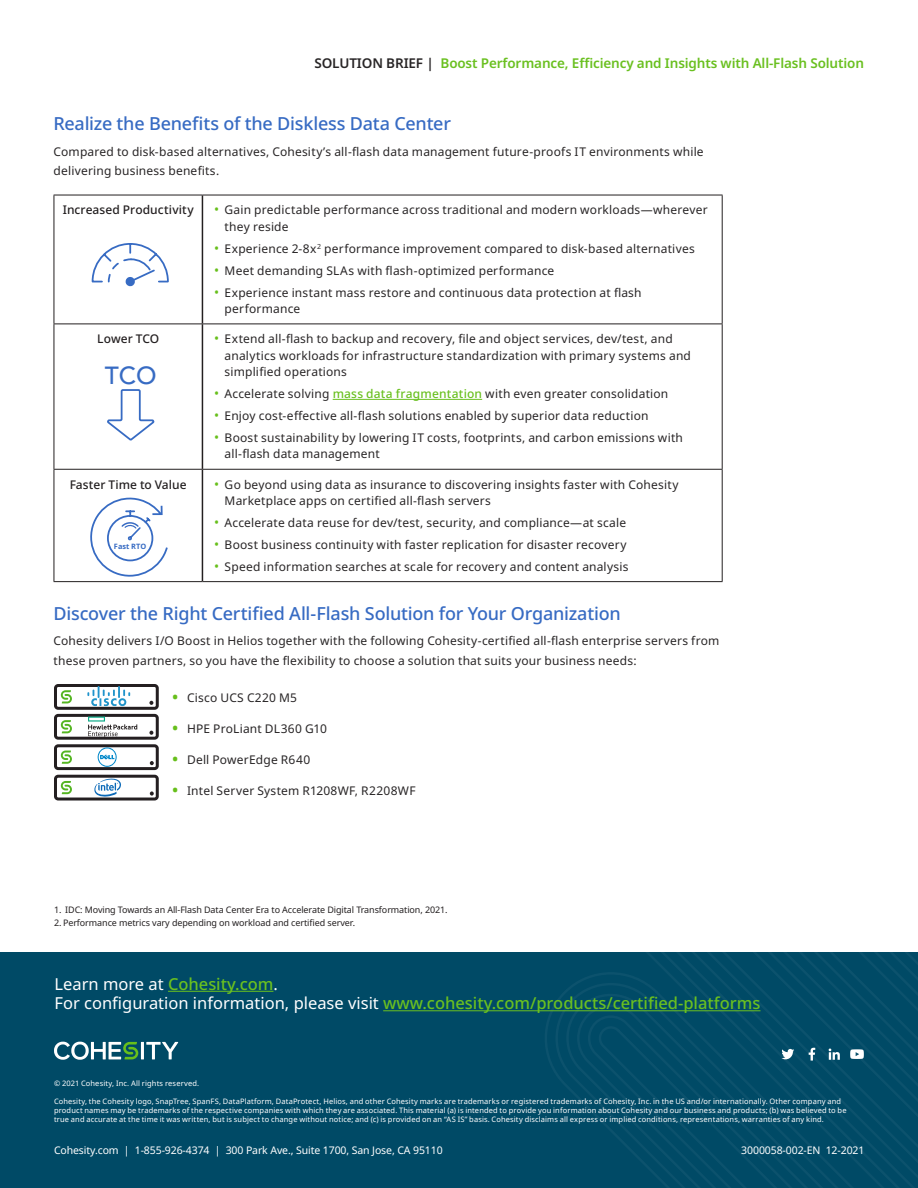
<style>
.page{position:relative;width:918px;height:1188px;background:#fff}
.page>*{position:absolute;margin:0;border:0;box-sizing:border-box;transform-origin:0 0}
.t1{font:500 24.6px "Avenir";color:#376bc3}
.Subtitle_1{font:500 18px "Noto Sans";letter-spacing:-.01em;color:#376bc3}
.t2{font:500 16.5px/19.5px "Noto Sans";color:#6ac020}
.t3{font:600 13.5px "Noto Sans";letter-spacing:-.01em;color:#6ac020}
.Body{font:12px/16.5px "Noto Sans";letter-spacing:.015em;color:#282526}
.Table_left_column{font:500 12px "Noto Sans";letter-spacing:.005em;color:#231f20}
.t4{font:10.5px "Noto Sans";letter-spacing:-.01em;color:#fff}
.t5{font:9px "Noto Sans";letter-spacing:-.01em;color:#231f20}
.t6{font:7.5px/9px "Noto Sans";letter-spacing:.015em;color:#fff}
.t7{font:700 7.35px "Noto Sans";color:#376bc3}
.s1{color:#282526}
.s2{font-size:13.5px;color:#67bf1b}
.s3{font-weight:500;color:#6ac020}
.s4{font-weight:600;font-size:16.5px;color:#67bf1b}
.s5{font-weight:400;color:#fff}
</style>
<div class="page">
<div style="left:0;top:952px;width:918px;height:236px;background:#004a66"></div>
<svg style="left:537px;top:973px;width:86px;height:170px"></svg>
<svg style="left:623px;top:952px;width:295px;height:236px"></svg>
<hr style="left:141px;top:1042px;width:3px;height:17px;background:#fff">
<svg style="left:146px;top:1042px;width:32px;height:17px"></svg>
<svg style="left:54px;top:1042px;width:84px;height:18px"></svg>
<hr style="left:168px;top:991px;width:105px;height:1px;background:#6ac020">
<hr style="left:383px;top:1010px;width:378px;height:1px;background:#6ac020">
<svg style="left:751px;top:952px;width:167px;height:218px"></svg>
<hr style="left:202px;top:195px;width:1px;height:129px;background:#231f20">
<hr style="left:202px;top:324px;width:1px;height:145px;background:#231f20">
<hr style="left:202px;top:470px;width:1px;height:111px;background:#231f20">
<hr style="left:54px;top:195px;width:148px;height:1px;background:#231f20">
<hr style="left:54px;top:195px;width:1px;height:129px;background:#231f20">
<hr style="left:202px;top:195px;width:521px;height:1px;background:#231f20">
<hr style="left:722px;top:195px;width:1px;height:129px;background:#231f20">
<hr style="left:54px;top:324px;width:148px;height:1px;background:#231f20">
<hr style="left:54px;top:324px;width:1px;height:145px;background:#231f20">
<hr style="left:202px;top:324px;width:521px;height:1px;background:#231f20">
<hr style="left:722px;top:324px;width:1px;height:145px;background:#231f20">
<hr style="left:54px;top:469px;width:148px;height:1px;background:#231f20">
<hr style="left:54px;top:470px;width:1px;height:111px;background:#231f20">
<hr style="left:202px;top:469px;width:521px;height:1px;background:#231f20">
<hr style="left:722px;top:470px;width:1px;height:111px;background:#231f20">
<hr style="left:54px;top:581px;width:148px;height:1px;background:#231f20">
<hr style="left:202px;top:581px;width:521px;height:1px;background:#231f20">
<hr style="left:333px;top:399px;width:149px;height:1px;background:#6ac020">
<svg style="left:107px;top:389px;width:48px;height:51px"></svg>
<svg style="left:85px;top:497px;width:84px;height:85px"></svg>
<svg style="left:91px;top:243px;width:78px;height:44px"></svg>
<div style="left:54px;top:684px;width:105px;height:26px;border:3px solid #241f21;border-radius:3px"></div>
<svg style="left:87px;top:686px;width:43px;height:20px"></svg>
<svg style="left:61px;top:690px;width:11px;height:13px"></svg>
<svg style="left:149px;top:701px;width:4px;height:4px"></svg>
<div style="left:54px;top:714px;width:105px;height:26px;border:3px solid #241f21;border-radius:3px"></div>
<svg style="left:88px;top:717px;width:49px;height:20px"></svg>
<svg style="left:61px;top:720px;width:11px;height:13px"></svg>
<svg style="left:149px;top:731px;width:4px;height:4px"></svg>
<div style="left:54px;top:775px;width:105px;height:26px;border:3px solid #241f21;border-radius:3px"></div>
<svg style="left:61px;top:781px;width:11px;height:13px"></svg>
<svg style="left:150px;top:791px;width:4px;height:5px"></svg>
<svg style="left:94px;top:777px;width:28px;height:20px"></svg>
<div style="left:54px;top:744px;width:105px;height:26px;border:3px solid #241f21;border-radius:3px"></div>
<svg style="left:61px;top:751px;width:11px;height:13px"></svg>
<svg style="left:150px;top:761px;width:4px;height:4px"></svg>
<svg style="left:98px;top:747px;width:19px;height:20px"></svg>
<p class="t3" style="left:314px;top:54px;width:551px"><span class="s1">SOLUTION BRIEF |</span> Boost Performance, Efficiency and Insights with All-Flash Solution</p>
<p class="Subtitle_1" style="left:54px;top:111px;width:399px">Realize the Benefits of the Diskless Data Center</p>
<p class="Body" style="left:54px;top:142px;width:652px;line-height:19.5px">Compared to disk-based alternatives, Cohesity’s all-flash data management future-proofs IT environments while delivering business benefits.</p>
<p class="Table_left_column" style="left:63px;top:202px;width:132px">Increased Productivity</p>
<p class="Body" style="left:225px;top:202px;width:485px;text-indent:-10px"><span class="s2">•</span> Gain predictable performance across traditional and modern workloads—wherever they reside</p>
<p class="Body" style="left:214px;top:240px;width:482px"><span class="s2">•</span> Experience 2-8x<sup>2</sup> performance improvement compared to disk-based alternatives</p>
<p class="Body" style="left:214px;top:262px;width:342px"><span class="s2">•</span> Meet demanding SLAs with flash-optimized performance</p>
<p class="Body" style="left:225px;top:284px;width:418px;text-indent:-10px"><span class="s2">•</span> Experience instant mass restore and continuous data protection at flash performance</p>
<p class="Table_left_column" style="left:97px;top:330px;width:64px">Lower TCO</p>
<p class="Body" style="left:225px;top:331px;width:468px;text-indent:-10px"><span class="s2">•</span> Extend all-flash to backup and recovery, file and object services, dev/test, and analytics workloads for infrastructure standardization with primary systems and simplified operations</p>
<p class="Body" style="left:214px;top:386px;width:456px"><span class="s2">•</span> Accelerate solving <span class="s3">mass data fragmentation</span> with even greater consolidation</p>
<p class="Body" style="left:214px;top:408px;width:436px"><span class="s2">•</span> Enjoy cost-effective all-flash solutions enabled by superior data reduction</p>
<p class="Body" style="left:225px;top:430px;width:460px;text-indent:-10px"><span class="s2">•</span> Boost sustainability by lowering IT costs, footprints, and carbon emissions with all-flash data management</p>
<p class="Table_left_column" style="left:70px;top:476px;width:119px">Faster Time to Value</p>
<p class="Body" style="left:225px;top:476px;width:455px;text-indent:-10px"><span class="s2">•</span> Go beyond using data as insurance to discovering insights faster with Cohesity<br>Marketplace apps on certified all-flash servers</p>
<p class="Body" style="left:214px;top:515px;width:413px"><span class="s2">•</span> Accelerate data reuse for dev/test, security, and compliance—at scale</p>
<p class="Body" style="left:214px;top:537px;width:414px"><span class="s2">•</span> Boost business continuity with faster replication for disaster recovery</p>
<p class="Body" style="left:214px;top:559px;width:416px"><span class="s2">•</span> Speed information searches at scale for recovery and content analysis</p>
<p class="Subtitle_1" style="left:54px;top:601px;width:569px">Discover the Right Certified All-Flash Solution for Your Organization</p>
<p class="Body" style="left:54px;top:632px;width:667px;line-height:19.5px">Cohesity delivers I/O Boost in Helios together with the following Cohesity-certified all-flash enterprise servers from these proven partners, so you have the flexibility to choose a solution that suits your business needs:</p>
<p class="Body" style="left:172px;top:690px;width:127px"><span class="s4">•</span> Cisco UCS C220 M5</p>
<p class="Body" style="left:172px;top:720px;width:156px"><span class="s4">•</span> HPE ProLiant DL360 G10</p>
<p class="Body" style="left:172px;top:751px;width:140px"><span class="s4">•</span> Dell PowerEdge R640</p>
<p class="Body" style="left:172px;top:782px;width:245px"><span class="s4">•</span> Intel Server System R1208WF, R2208WF</p>
<h1 class="t1" style="left:105px;top:361px;width:53px">TCO</h1>
<p class="t7" style="left:114px;top:541px;width:34px">Fast RTO</p>
<p class="t5" style="left:54px;top:903px;width:395px">1. IDC: Moving Towards an All-Flash Data Center Era to Accelerate Digital Transformation, 2021.</p>
<p class="t5" style="left:54px;top:917px;width:303px">2. Performance metrics vary depending on workload and certified server.</p>
<h3 class="t2" style="left:55px;top:974px;width:708px"><span class="s5">Learn more at</span> Cohesity.com<span class="s5">.<br>For configuration information, please visit</span> www.cohesity.com/products/certified-platforms</h3>
<p class="t6" style="left:54px;top:1079px;width:147px">© 2021 Cohesity, Inc. All rights reserved.</p>
<p class="t6" style="left:54px;top:1097px;width:794px">Cohesity, the Cohesity logo, SnapTree, SpanFS, DataPlatform, DataProtect, Helios, and other Cohesity marks are trademarks or registered trademarks of Cohesity, Inc. in the US and/or internationally. Other company and product names may be trademarks of the respective companies with which they are associated. This material (a) is intended to provide you information about Cohesity and our business and products; (b) was believed to be true and accurate at the time it was written, but is subject to change without notice; and (c) is provided on an “AS IS” basis. Cohesity disclaims all express or implied conditions, representations, warranties of any kind.</p>
<p class="t4" style="left:54px;top:1143px;width:390px">Cohesity.com | 1-855-926-4374 | 300 Park Ave., Suite 1700, San Jose, CA 95110</p>
<p class="t4" style="left:741px;top:1143px;width:125px">3000058-002-EN 12-2021</p>
</div>
